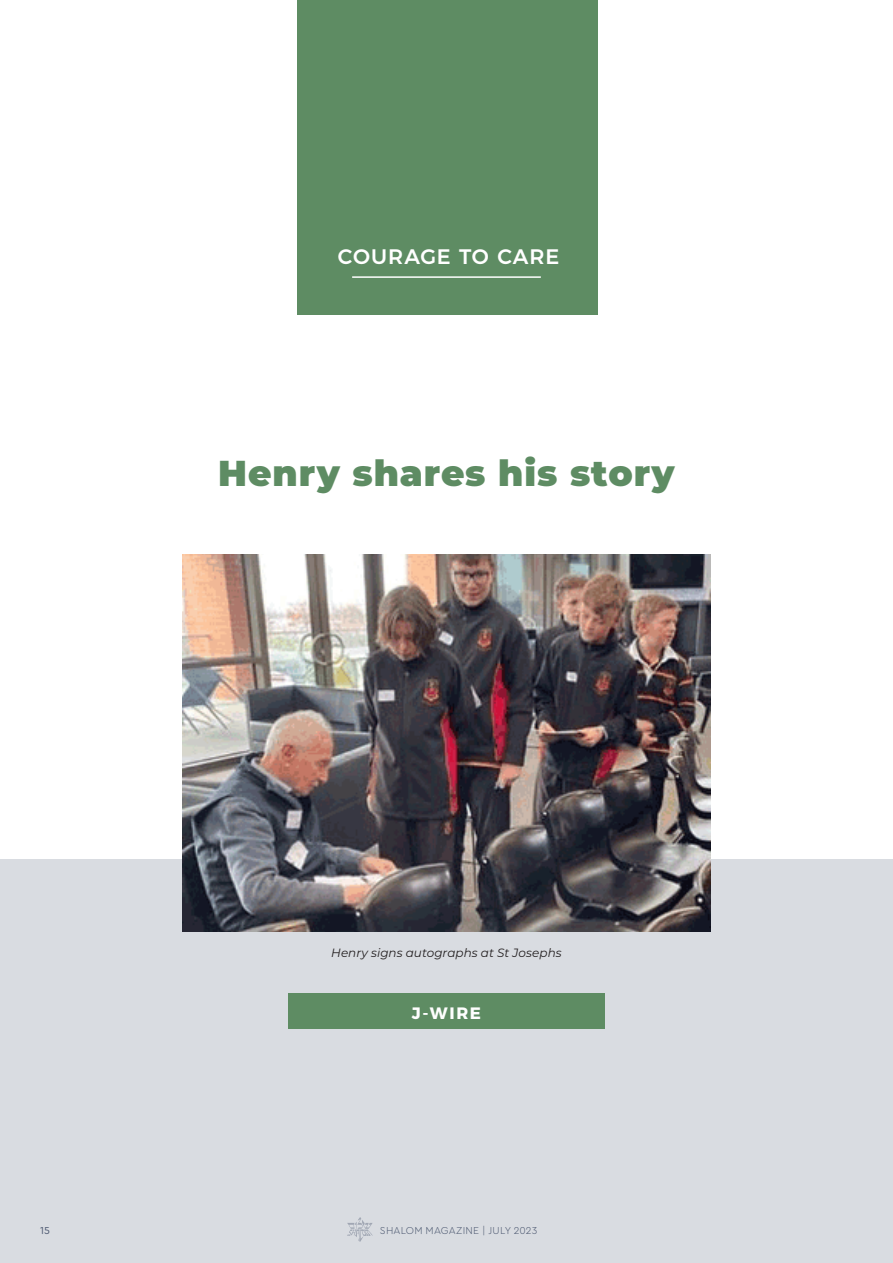
<style>
.page{position:relative;width:893px;height:1263px;background:#fff}
.page>*{position:absolute;margin:0;border:0;box-sizing:border-box;transform-origin:0 0}
.t1{font:900 36px "Montserrat";letter-spacing:.025em;color:#5e8c63}
.top_theme{font:500 21px "Montserrat";letter-spacing:.04em;color:#fff}
.t2{font:21px "Proxima Nova";color:#fff}
.link{font:700 16.5px "Montserrat";color:#fefefe}
.t3{font:italic 12px "Montserrat";letter-spacing:.005em;color:#231f20}
.t4{font:300 10.5px "Cera Round Pro";letter-spacing:.015em;color:#4c5870}
.t5{font:10.5px "Cera Round Pro";color:#4c5870}
</style>
<div class="page">
<div style="left:0;top:859px;width:893px;height:404px;background:#d9dce1"></div>
<div style="left:288px;top:993px;width:317px;height:35px;background:#5e8c63"></div>
<div style="left:298px;top:0;width:300px;height:315px;background:#5e8c63"></div>
<hr style="left:352px;top:276px;width:189px;height:2px;background:#fff">
<img style="left:183px;top:555px;width:527px;height:376px">
<p class="t2" style="left:383px;top:240px;width:125px">HOLOCAUST</p>
<p class="top_theme" style="left:338px;top:239px;width:223px">COURAGE TO CARE</p>
<p class="t1" style="left:218px;top:446px;width:458px">Henry shares his story</p>
<p class="t3" style="left:331px;top:944px;width:232px">Henry signs autographs at St Josephs</p>
<p class="link" style="left:412px;top:999px;width:71px">J-WIRE</p>
<p class="t5" style="left:40px;top:1223px;width:11px">15</p>
<p class="t4" style="left:380px;top:1223px;width:159px">SHALOM MAGAZINE | JULY 2023</p>
</div>
